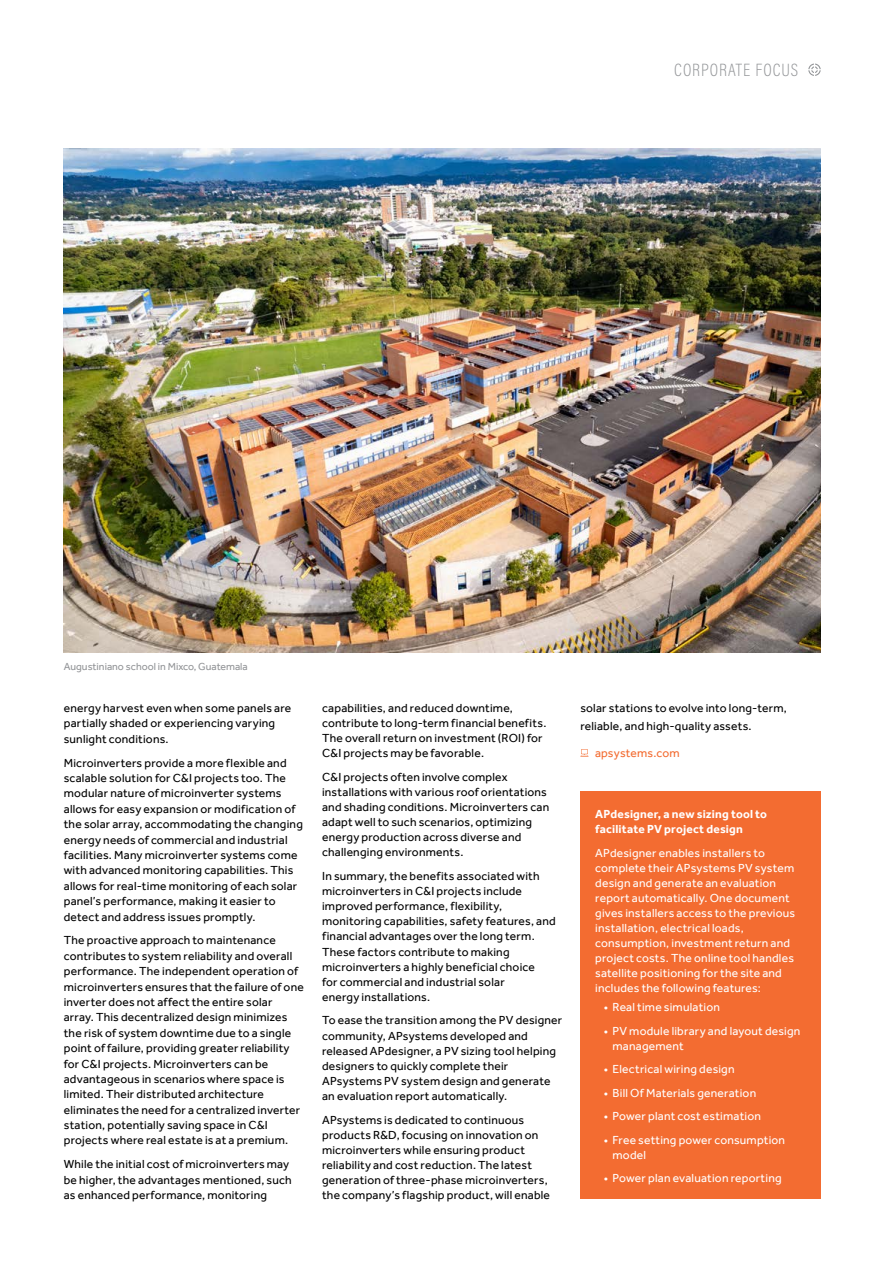
<style>
.page{position:relative;width:893px;height:1263px;background:#fff}
.page>*{position:absolute;margin:0;border:0;box-sizing:border-box;transform-origin:0 0}
.t1{font:200 18px "Acumin Pro Cond";letter-spacing:.055em;color:#939598}
.t2{font:12px/15.5px "Effra";letter-spacing:.015em;color:#000}
.t3{font:12px/15px "Effra";letter-spacing:.015em;color:#fff}
.t4{font:700 12px/15px "Effra";letter-spacing:.015em;color:#fff}
.t5{font:12px "Effra";letter-spacing:.015em;color:#f36c31}
.t6{font:10.5px "Effra";color:#939598}
</style>
<div class="page">
<svg style="left:580px;top:749px;width:8px;height:8px"></svg>
<div style="left:580px;top:791px;width:241px;height:408px;background:#f36c31"></div>
<img style="left:64px;top:149px;width:757px;height:503px">
<svg style="left:808px;top:64px;width:13px;height:12px"></svg>
<h1 class="t1" style="left:674px;top:58px;width:125px">CORPORATE FOCUS</h1>
<p class="t6" style="left:64px;top:660px;width:185px">Augustiniano school in Mixco, Guatemala</p>
<p class="t2" style="left:64px;top:700px;width:229px">energy harvest even when some panels are partially shaded or experiencing varying sunlight conditions.</p>
<p class="t2" style="left:64px;top:755px;width:241px">Microinverters provide a more flexible and scalable solution for C&amp;I projects too. The modular nature of microinverter systems allows for easy expansion or modification of the solar array, accommodating the changing energy needs of commercial and industrial facilities. Many microinverter systems come with advanced monitoring capabilities. This allows for real-time monitoring of each solar panel’s performance, making it easier to detect and address issues promptly.</p>
<p class="t2" style="left:64px;top:932px;width:242px">The proactive approach to maintenance contributes to system reliability and overall performance. The independent operation of microinverters ensures that the failure of one inverter does not affect the entire solar array. This decentralized design minimizes the risk of system downtime due to a single point of failure, providing greater reliability for C&amp;I projects. Microinverters can be advantageous in scenarios where space is limited. Their distributed architecture eliminates the need for a centralized inverter station, potentially saving space in C&amp;I projects where real estate is at a premium.</p>
<p class="t2" style="left:64px;top:1156px;width:229px">While the initial cost of microinverters may be higher, the advantages mentioned, such as enhanced performance, monitoring</p>
<p class="t2" style="left:322px;top:700px;width:226px">capabilities, and reduced downtime, contribute to long-term financial benefits.<br>The overall return on investment (ROI) for C&amp;I projects may be favorable.</p>
<p class="t2" style="left:322px;top:769px;width:229px">C&amp;I projects often involve complex installations with various roof orientations and shading conditions. Microinverters can adapt well to such scenarios, optimizing energy production across diverse and challenging environments.</p>
<p class="t2" style="left:322px;top:868px;width:235px">In summary, the benefits associated with microinverters in C&amp;I projects include improved performance, flexibility, monitoring capabilities, safety features, and financial advantages over the long term.<br>These factors contribute to making microinverters a highly beneficial choice<br>for commercial and industrial solar<br>energy installations.</p>
<p class="t2" style="left:322px;top:1013px;width:242px">To ease the transition among the PV designer community, APsystems developed and released APdesigner, a PV sizing tool helping designers to quickly complete their APsystems PV system design and generate an evaluation report automatically.</p>
<p class="t2" style="left:322px;top:1112px;width:229px">APsystems is dedicated to continuous products R&amp;D, focusing on innovation on microinverters while ensuring product reliability and cost reduction. The latest generation of three-phase microinverters, the company’s flagship product, will enable</p>
<p class="t2" style="left:580px;top:699px;width:208px;line-height:18px">solar stations to evolve into long-term, reliable, and high-quality assets.</p>
<p class="t5" style="left:595px;top:745px;width:86px">apsystems.com</p>
<p class="t4" style="left:595px;top:807px;width:173px">APdesigner, a new sizing tool to facilitate PV project design</p>
<p class="t3" style="left:595px;top:845px;width:201px">APdesigner enables installers to complete their APsystems PV system design and generate an evaluation report automatically. One document gives installers access to the previous installation, electrical loads, consumption, investment return and project costs. The online tool handles satellite positioning for the site and includes the following features:</p>
<p class="t3" style="left:604px;top:999px;width:118px">• Real time simulation</p>
<p class="t3" style="left:612px;top:1023px;width:189px;text-indent:-9px">• PV module library and layout design management</p>
<p class="t3" style="left:604px;top:1061px;width:132px">• Electrical wiring design</p>
<p class="t3" style="left:604px;top:1085px;width:154px">• Bill Of Materials generation</p>
<p class="t3" style="left:604px;top:1108px;width:159px">• Power plant cost estimation</p>
<p class="t3" style="left:612px;top:1132px;width:174px;text-indent:-9px">• Free setting power consumption model</p>
<p class="t3" style="left:604px;top:1170px;width:179px">• Power plan evaluation reporting</p>
</div>
